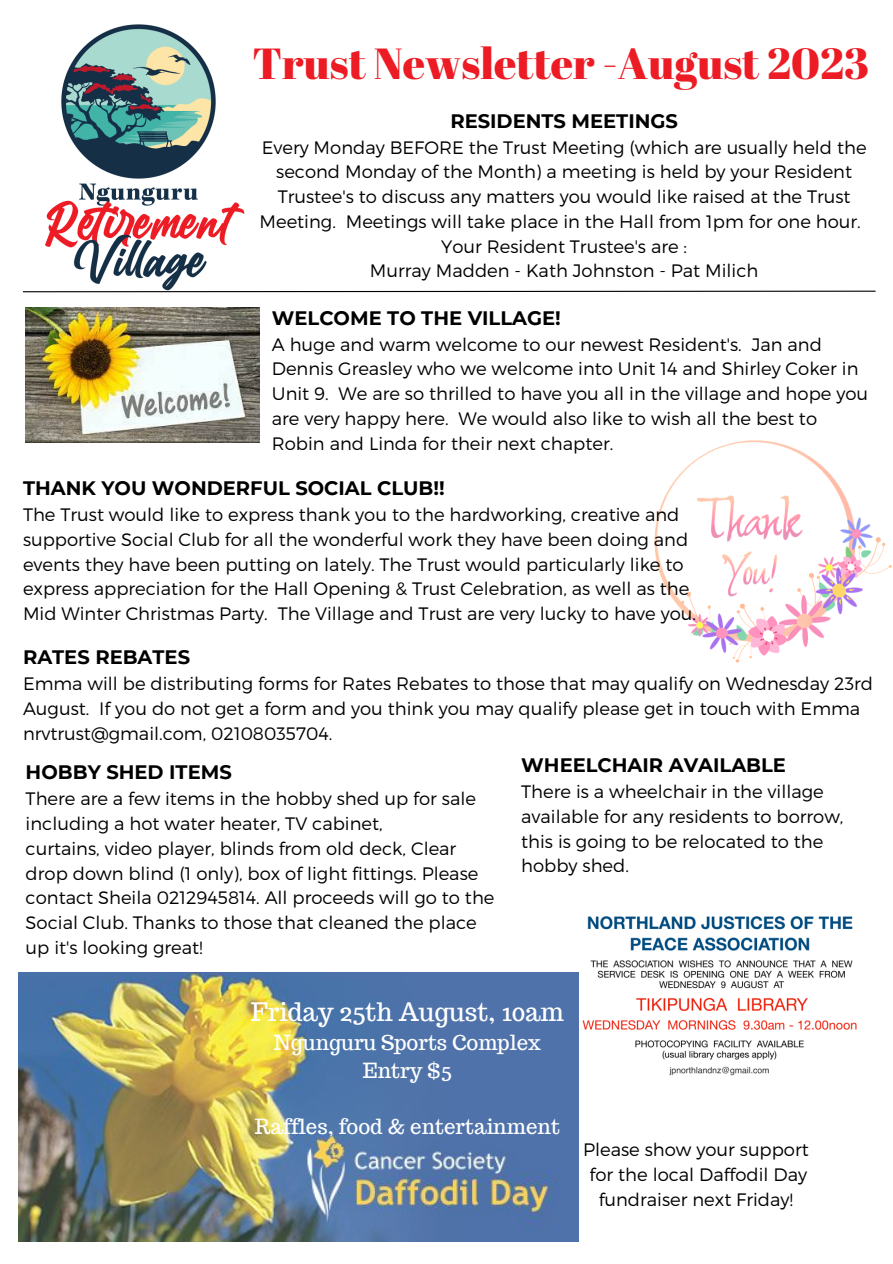
<style>
.page{position:relative;width:893px;height:1264px;background:#fff}
.page>*{position:absolute;margin:0;border:0;box-sizing:border-box;transform-origin:0 0}
.t1{font:43.5px "Abril Fatface";color:#ec1b24}
.t2{font:24.9px "Trocchi";color:#fff}
.t3{font:20.4px "Trocchi";color:#fff}
.t4{font:700 19.5px "Montserrat";color:#000}
.t5{font:300 18px/24.8px "Montserrat";color:#000}
</style>
<div class="page">
<img style="left:45px;top:24px;width:200px;height:266px">
<svg style="left:23px;top:290px;width:853px;height:3px"></svg>
<img style="left:26px;top:307px;width:233px;height:135px">
<img style="left:654px;top:440px;width:238px;height:223px">
<img style="left:578px;top:916px;width:279px;height:166px">
<img style="left:18px;top:972px;width:560px;height:269px">
<p class="t1" style="left:252px;top:33px;width:618px">Trust Newsletter -August 2023</p>
<p class="t4" style="left:450px;top:109px;width:229px">RESIDENTS MEETINGS</p>
<p class="t5" style="left:259px;top:134px;width:608px;text-align:center">Every Monday BEFORE the Trust Meeting (which are usually held the second Monday of the Month) a meeting is held by your Resident Trustee's to discuss any matters you would like raised at the Trust Meeting. Meetings will take place in the Hall from 1pm for one hour.<br>Your Resident Trustee's are :</p>
<p class="t5" style="left:370px;top:257px;width:390px">Murray Madden - Kath Johnston - Pat Milich</p>
<p class="t4" style="left:272px;top:306px;width:290px">WELCOME TO THE VILLAGE!</p>
<p class="t5" style="left:272px;top:331px;width:597px">A huge and warm welcome to our newest Resident's. Jan and Dennis Greasley who we welcome into Unit 14 and Shirley Coker in Unit 9. We are so thrilled to have you all in the village and hope you are very happy here. We would also like to wish all the best to Robin and Linda for their next chapter.</p>
<p class="t4" style="left:23px;top:476px;width:423px">THANK YOU WONDERFUL SOCIAL CLUB!!</p>
<p class="t5" style="left:23px;top:501px;width:674px">The Trust would like to express thank you to the hardworking, creative and supportive Social Club for all the wonderful work they have been doing and events they have been putting on lately. The Trust would particularly like to express appreciation for the Hall Opening &amp; Trust Celebration, as well as the Mid Winter Christmas Party. The Village and Trust are very lucky to have you.</p>
<p class="t4" style="left:23px;top:645px;width:169px">RATES REBATES</p>
<p class="t5" style="left:23px;top:670px;width:851px">Emma will be distributing forms for Rates Rebates to those that may qualify on Wednesday 23rd<br>August. If you do not get a form and you think you may qualify please get in touch with Emma nrvtrust@gmail.com, 02108035704.</p>
<p class="t4" style="left:26px;top:760px;width:208px">HOBBY SHED ITEMS</p>
<p class="t5" style="left:26px;top:785px;width:452px">There are a few items in the hobby shed up for sale including a hot water heater, TV cabinet,</p>
<p class="t5" style="left:26px;top:835px;width:470px">curtains, video player, blinds from old deck, Clear drop down blind (1 only), box of light fittings. Please contact Sheila 0212945814. All proceeds will go to the Social Club. Thanks to those that cleaned the place up it's looking great!</p>
<p class="t4" style="left:521px;top:753px;width:266px">WHEELCHAIR AVAILABLE</p>
<p class="t5" style="left:521px;top:778px;width:324px">There is a wheelchair in the village available for any residents to borrow, this is going to be relocated to the hobby shed.</p>
<p class="t2" style="left:251px;top:995px;width:315px">Friday 25th August, 10am</p>
<p class="t3" style="left:274px;top:1029px;width:269px">Ngunguru Sports Complex</p>
<p class="t3" style="left:363px;top:1057px;width:90px">Entry $5</p>
<p class="t3" style="left:255px;top:1113px;width:306px">Raffles, food &amp; entertainment</p>
<p class="t5" style="left:583px;top:1136px;width:227px">Please show your support</p>
<p class="t5" style="left:589px;top:1161px;width:219px">for the local Daffodil Day</p>
<p class="t5" style="left:598px;top:1185px;width:196px">fundraiser next Friday!</p>
</div>
